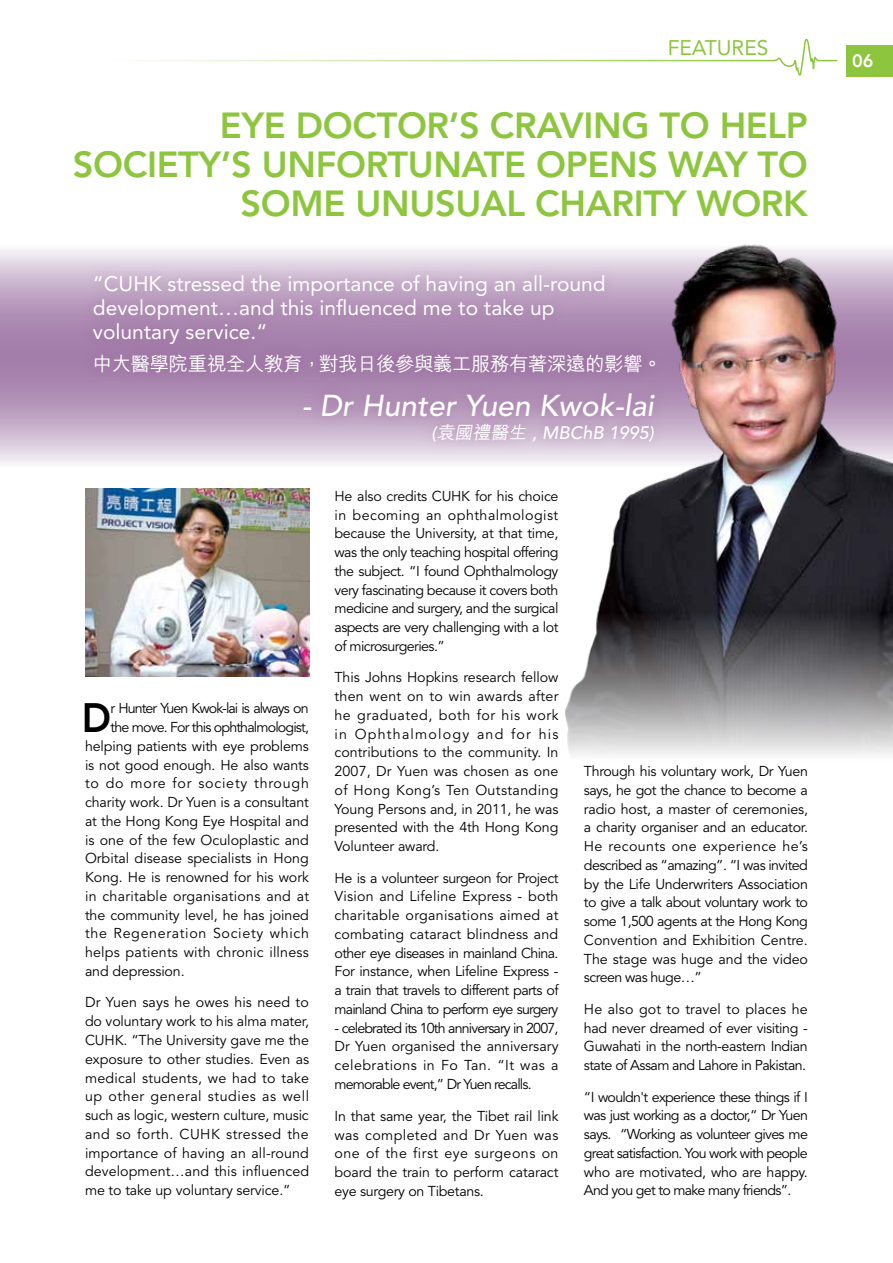
<style>
.page{position:relative;width:893px;height:1263px;background:#fff}
.page>*{position:absolute;margin:0;border:0;box-sizing:border-box;transform-origin:0 0}
.t1{font:800 40.8px "Avenir";color:#000;scale:.95 1}
.t2{font:800 36px/39px "Avenir";letter-spacing:-.01em;color:#8dc63e;text-align:right}
.t3{font:italic 500 30px "Avenir";color:#fff}
.t4{font:21px/24px "Avenir";color:#fff}
.t5{font:21px "Avenir";color:#8dc63e}
.t6{font:500 19.5px "M Hei";letter-spacing:-.025em;color:#fff}
.t7{font:italic 500 18px "Avenir";color:#fff}
.t8{font:800 18px "Avenir";color:#fff}
.t9{font:14.25px/18.8px "Avenir";letter-spacing:-.01em;color:#000;text-align:justify}
.t10{font:14.25px "Avenir";letter-spacing:-.06em;color:#000}
.t11{font:14.25px "Avenir";letter-spacing:.015em;color:#000}
.t12{font:14.25px "Avenir";letter-spacing:.02em;color:#000}
.t13{font:14.25px "Avenir";letter-spacing:-.07em;color:#000}
.t14{font:14.25px "Avenir";letter-spacing:.045em;color:#000}
.t15{font:14.25px "Avenir";letter-spacing:.055em;color:#000}
.s1{font-family:"M Hei"}
</style>
<div class="page">
<svg style="left:0;top:250px;width:553px;height:214px;background:#ccb7d0"></svg>
<img style="left:553px;top:244px;width:340px;height:511px">
<div style="left:78px;top:260px;width:588px;height:124px;background:#6e1d6f;opacity:.3"></div>
<div style="left:289px;top:379px;width:377px;height:73px;background:#6e1d6f;opacity:.3"></div>
<img style="left:85px;top:489px;width:224px;height:187px">
<div style="left:846px;top:45px;width:47px;height:32px;background:#8dc63e"></div>
<svg style="left:142px;top:39px;width:696px;height:37px"></svg>
<h3 class="t5" style="left:668px;top:35px;width:102px">FEATURES</h3>
<h2 class="t2" style="left:73px;top:106px;width:737px">EYE DOCTOR’S CRAVING TO HELP<br>SOCIETY’S UNFORTUNATE OPENS WAY TO<br>SOME UNUSUAL CHARITY WORK</h2>
<h3 class="t4" style="left:93px;top:272px;width:514px">“CUHK stressed the importance of having an all-round development…and this influenced me to take up voluntary service.“</h3>
<h3 class="t6" style="left:93px;top:353px;width:570px">中大醫學院重視全人教育，對我日後參與義工服務有著深遠的影響。</h3>
<h3 class="t3" style="left:302px;top:388px;width:353px">- Dr Hunter Yuen Kwok-lai</h3>
<p class="t7" style="left:432px;top:422px;width:224px">(<span class="s1">袁國禮醫生</span> , MBChB 1995)</p>
<h1 class="t1" style="left:82px;top:694px;width:32px">D</h1>
<p class="t13" style="left:111px;top:700px;width:200px">r Hunter Yuen Kwok-lai is always on</p>
<p class="t10" style="left:111px;top:719px;width:200px">the move. For this ophthalmologist,</p>
<p class="t9" style="left:85px;top:737px;width:225px">helping patients with eye problems</p>
<p class="t9" style="left:85px;top:756px;width:225px">is not good enough. He also wants</p>
<p class="t15" style="left:85px;top:775px;width:225px">to do more for society through</p>
<p class="t9" style="left:85px;top:793px;width:225px">charity work. Dr Yuen is a consultant</p>
<p class="t9" style="left:85px;top:812px;width:225px">at the Hong Kong Eye Hospital and</p>
<p class="t9" style="left:85px;top:831px;width:225px">is one of the few Oculoplastic and</p>
<p class="t9" style="left:85px;top:849px;width:225px">Orbital disease specialists in Hong</p>
<p class="t9" style="left:85px;top:868px;width:225px">Kong. He is renowned for his work</p>
<p class="t12" style="left:85px;top:888px;width:225px">in charitable organisations and at</p>
<p class="t9" style="left:85px;top:906px;width:225px">the community level, he has joined</p>
<p class="t14" style="left:85px;top:925px;width:225px">the Regeneration Society which</p>
<p class="t11" style="left:85px;top:944px;width:225px">helps patients with chronic illness</p>
<p class="t9" style="left:85px;top:962px;width:101px">and depression.</p>
<p class="t9" style="left:85px;top:993px;width:226px">Dr Yuen says he owes his need to do voluntary work to his alma mater, CUHK. “The University gave me the exposure to other studies. Even as medical students, we had to take up other general studies as well such as logic, western culture, music and so forth. CUHK stressed the importance of having an all-round development…and this influenced me to take up voluntary service.”</p>
<p class="t9" style="left:334px;top:487px;width:225px">He also credits CUHK for his choice in becoming an ophthalmologist because the University, at that time, was the only teaching hospital offering the subject. “I found Ophthalmology very fascinating because it covers both medicine and surgery, and the surgical aspects are very challenging with a lot of microsurgeries.”</p>
<p class="t9" style="left:334px;top:668px;width:226px">This Johns Hopkins research fellow then went on to win awards after he graduated, both for his work in Ophthalmology and for his contributions to the community. In 2007, Dr Yuen was chosen as one of Hong Kong’s Ten Outstanding Young Persons and, in 2011, he was presented with the 4th Hong Kong Volunteer award.</p>
<p class="t9" style="left:334px;top:869px;width:226px">He is a volunteer surgeon for Project Vision and Lifeline Express - both charitable organisations aimed at combating cataract blindness and other eye diseases in mainland China.<br>For instance, when Lifeline Express - a train that travels to different parts of mainland China to perform eye surgery</p>
<p class="t9" style="left:334px;top:1019px;width:225px">- celebrated its 10th anniversary in 2007, Dr Yuen organised the anniversary celebrations in Fo Tan. “It was a memorable event,” Dr Yuen recalls.</p>
<p class="t9" style="left:334px;top:1107px;width:226px">In that same year, the Tibet rail link was completed and Dr Yuen was one of the first eye surgeons on board the train to perform cataract eye surgery on Tibetans.</p>
<p class="t9" style="left:584px;top:762px;width:226px">Through his voluntary work, Dr Yuen says, he got the chance to become a radio host, a master of ceremonies, a charity organiser and an educator.<br>He recounts one experience he’s described as “amazing”. “I was invited by the Life Underwriters Association to give a talk about voluntary work to some 1,500 agents at the Hong Kong Convention and Exhibition Centre.<br>The stage was huge and the video screen was huge…”</p>
<p class="t9" style="left:584px;top:1000px;width:225px">He also got to travel to places he had never dreamed of ever visiting - Guwahati in the north-eastern Indian state of Assam and Lahore in Pakistan.</p>
<p class="t9" style="left:584px;top:1088px;width:225px">“I wouldn't experience these things if I was just working as a doctor,“ Dr Yuen says. “Working as volunteer gives me great satisfaction. You work with people who are motivated, who are happy.<br>And you get to make many friends”.</p>
<p class="t8" style="left:852px;top:50px;width:23px">06</p>
</div>
